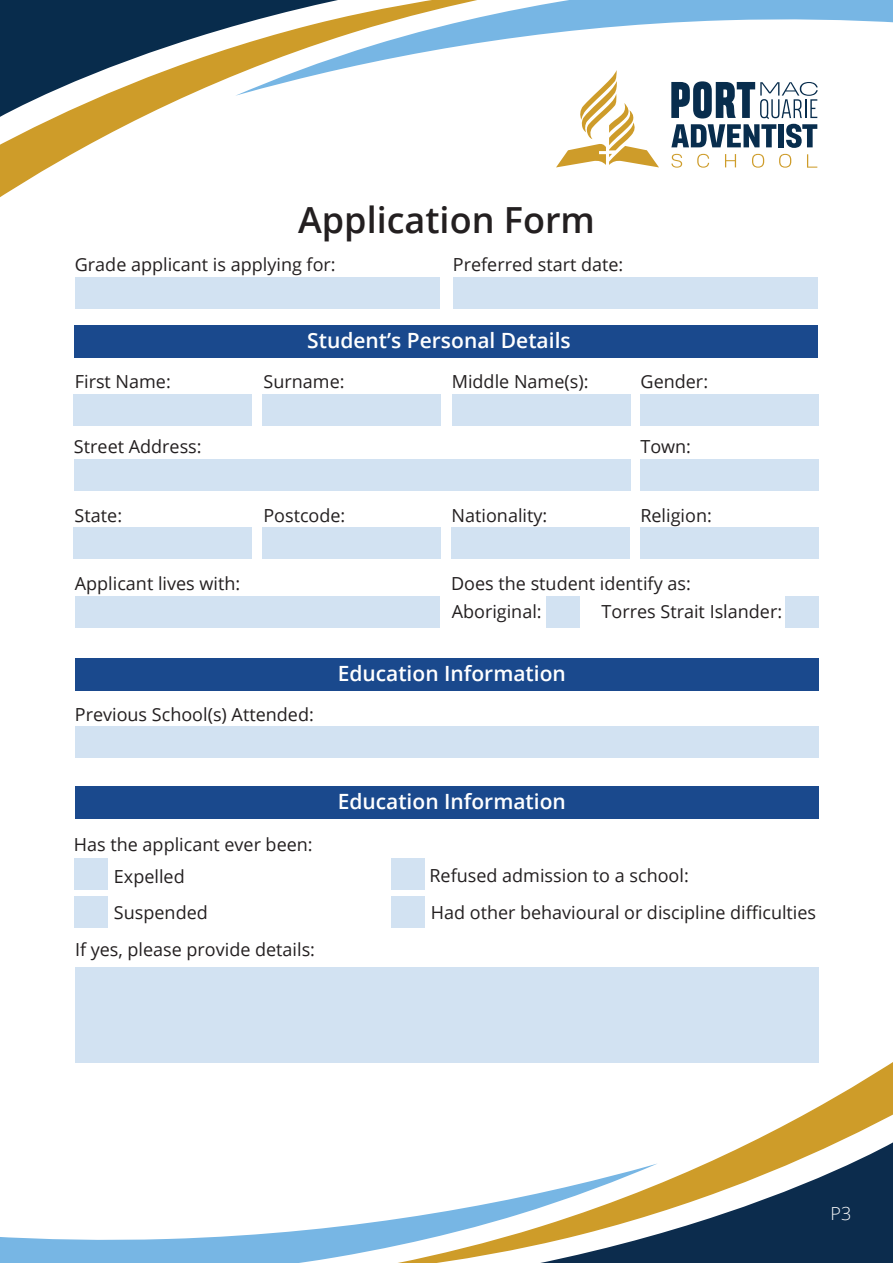
<style>
.page{position:relative;width:893px;height:1263px;background:#fff}
.page>*{position:absolute;margin:0;border:0;box-sizing:border-box;transform-origin:0 0}
.t1{font:600 36px "Open Sans";color:#231f20}
.t2{font:600 21px "Open Sans";color:#fff}
.t3{font:18px "Open Sans";color:#231f20}
.t4{font:300 18px "Open Sans";color:#fff}
</style>
<div class="page">
<svg style="left:671px;top:154px;width:11px;height:14px"></svg>
<svg style="left:697px;top:154px;width:12px;height:14px"></svg>
<svg style="left:725px;top:154px;width:11px;height:13px"></svg>
<svg style="left:752px;top:154px;width:12px;height:14px"></svg>
<svg style="left:779px;top:154px;width:12px;height:14px"></svg>
<svg style="left:807px;top:154px;width:10px;height:14px"></svg>
<svg style="left:557px;top:124px;width:102px;height:43px"></svg>
<svg style="left:671px;top:96px;width:147px;height:52px"></svg>
<svg style="left:658px;top:1054px;width:235px;height:209px"></svg>
<svg style="left:0;top:1163px;width:658px;height:100px"></svg>
<svg style="left:580px;top:96px;width:117px;height:28px"></svg>
<svg style="left:0;top:0;width:557px;height:198px"></svg>
<svg style="left:235px;top:0;width:658px;height:96px"></svg>
<div style="left:73px;top:394px;width:179px;height:31px;background:#d2e2f2"></div>
<div style="left:453px;top:277px;width:364px;height:31px;background:#d2e2f2"></div>
<div style="left:262px;top:394px;width:179px;height:31px;background:#d2e2f2"></div>
<div style="left:452px;top:394px;width:178px;height:31px;background:#d2e2f2"></div>
<div style="left:640px;top:394px;width:179px;height:31px;background:#d2e2f2"></div>
<div style="left:75px;top:277px;width:364px;height:31px;background:#d2e2f2"></div>
<div style="left:74px;top:459px;width:556px;height:32px;background:#d2e2f2"></div>
<div style="left:640px;top:459px;width:179px;height:32px;background:#d2e2f2"></div>
<div style="left:73px;top:528px;width:179px;height:31px;background:#d2e2f2"></div>
<div style="left:262px;top:528px;width:178px;height:31px;background:#d2e2f2"></div>
<div style="left:452px;top:528px;width:178px;height:31px;background:#d2e2f2"></div>
<div style="left:640px;top:528px;width:179px;height:31px;background:#d2e2f2"></div>
<div style="left:75px;top:596px;width:364px;height:32px;background:#d2e2f2"></div>
<div style="left:546px;top:596px;width:33px;height:32px;background:#d2e2f2"></div>
<div style="left:786px;top:596px;width:33px;height:32px;background:#d2e2f2"></div>
<div style="left:74px;top:325px;width:743px;height:33px;background:#1a498d"></div>
<div style="left:75px;top:659px;width:743px;height:32px;background:#1a498d"></div>
<div style="left:75px;top:786px;width:743px;height:33px;background:#1a498d"></div>
<div style="left:75px;top:726px;width:743px;height:31px;background:#d2e2f2"></div>
<div style="left:75px;top:967px;width:743px;height:96px;background:#d2e2f2"></div>
<div style="left:75px;top:858px;width:33px;height:32px;background:#d2e2f2"></div>
<div style="left:75px;top:896px;width:33px;height:31px;background:#d2e2f2"></div>
<div style="left:391px;top:858px;width:33px;height:32px;background:#d2e2f2"></div>
<div style="left:391px;top:896px;width:33px;height:31px;background:#d2e2f2"></div>
<p class="t1" style="left:298px;top:195px;width:298px">Application Form</p>
<p class="t3" style="left:75px;top:252px;width:262px">Grade applicant is applying for:</p>
<p class="t3" style="left:453px;top:252px;width:172px">Preferred start date:</p>
<p class="t3" style="left:75px;top:369px;width:98px">First Name:</p>
<p class="t2" style="left:307px;top:326px;width:265px">Student’s Personal Details</p>
<p class="t3" style="left:264px;top:369px;width:82px">Surname:</p>
<p class="t3" style="left:452px;top:369px;width:138px">Middle Name(s):</p>
<p class="t3" style="left:641px;top:369px;width:69px">Gender:</p>
<p class="t3" style="left:74px;top:435px;width:129px">Street Address:</p>
<p class="t3" style="left:640px;top:435px;width:52px">Town:</p>
<p class="t3" style="left:75px;top:503px;width:49px">State:</p>
<p class="t3" style="left:263px;top:503px;width:84px">Postcode:</p>
<p class="t3" style="left:452px;top:503px;width:97px">Nationality:</p>
<p class="t3" style="left:640px;top:503px;width:73px">Religion:</p>
<p class="t3" style="left:75px;top:571px;width:167px">Applicant lives with:</p>
<p class="t3" style="left:451px;top:571px;width:241px">Does the student identify as:</p>
<p class="t3" style="left:452px;top:599px;width:92px">Aboriginal:</p>
<p class="t3" style="left:602px;top:599px;width:182px">Torres Strait Islander:</p>
<p class="t3" style="left:75px;top:702px;width:240px">Previous School(s) Attended:</p>
<p class="t2" style="left:338px;top:659px;width:230px">Education Information</p>
<p class="t3" style="left:74px;top:832px;width:240px">Has the applicant ever been:</p>
<p class="t3" style="left:114px;top:864px;width:72px">Expelled</p>
<p class="t3" style="left:114px;top:900px;width:95px">Suspended</p>
<p class="t3" style="left:75px;top:937px;width:242px">If yes, please provide details:</p>
<p class="t2" style="left:338px;top:787px;width:230px">Education Information</p>
<p class="t3" style="left:429px;top:863px;width:261px">Refused admission to a school:</p>
<p class="t3" style="left:431px;top:900px;width:387px">Had other behavioural or discipline difficulties</p>
<p class="t4" style="left:830px;top:1201px;width:22px">P3</p>
</div>
